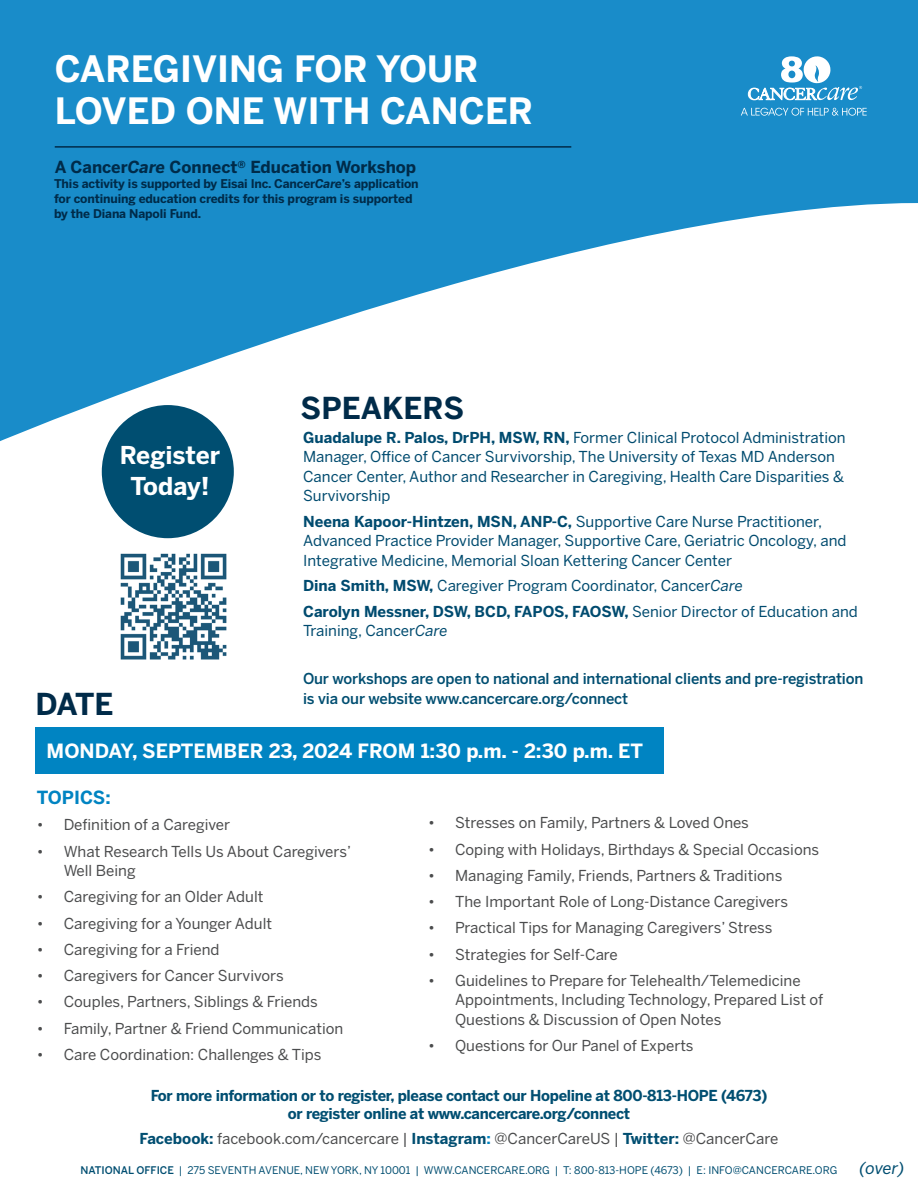
<style>
.page{position:relative;width:918px;height:1188px;background:#fff}
.page>*{position:absolute;margin:0;border:0;box-sizing:border-box;transform-origin:0 0}
.t1{font:700 36px/42px "Benton Sans";color:#fff}
.t2{font:700 30px "Benton Sans";color:#002b49}
.t3{font:700 24.45px "Benton Sans";color:#fff}
.Pa6{font:700 19.5px "Benton Sans";color:#fff}
.Leadder{font:700 18px "Benton Sans";color:#0084c2}
.Main_Intro{font:700 16.5px "Benton Sans";color:#002b49}
.Leadder-2{font:italic 16.5px "Benton Sans";color:#004e71}
.Leadder-3{font:15px/19.5px "Benton Sans";color:#4b4c4d}
.Pa6-2{font:15px/19.5px "Benton Sans";color:#004b6f}
.Leadder-4{font:700 15px/18px "Benton Sans";letter-spacing:-.02em;color:#004e71;text-align:center}
.Pa6-3{font:500 15px/19.5px "Benton Sans";letter-spacing:-.01em;color:#004e71}
.Leadder-5{font:700 12px/15px "Benton Sans";letter-spacing:-.01em;color:#002b49}
.t4{font:10.5px "Benton Sans";color:#004e71}
.s1{font-style:italic}
.s2{font-weight:700}
.s3{font-weight:700;color:#004e71}
.s4{font-weight:700;color:#0084c2}
.s5{font-weight:500}
</style>
<div class="page">
<svg style="left:0;top:0;width:918px;height:441px;fill:#198cc9"></svg>
<hr style="left:55px;top:146px;width:516px;height:2px;background:#002b49">
<div style="left:102px;top:405px;width:132px;height:133px;background:#004e71;border-radius:50%"></div>
<div style="left:35px;top:727px;width:629px;height:46px;background:#0084c2"></div>
<img style="left:120px;top:553px;width:107px;height:107px">
<svg style="left:741px;top:108px;width:126px;height:8px"></svg>
<svg style="left:748px;top:55px;width:114px;height:45px"></svg>
<p class="t1" style="left:55px;top:48px;width:480px">CAREGIVING FOR YOUR<br>LOVED ONE WITH CANCER</p>
<p class="Main_Intro" style="left:55px;top:158px;width:363px">A Cancer<span class="s1">Care</span> Connect<sup>®</sup> Education Workshop</p>
<p class="Leadder-5" style="left:54px;top:176px;width:366px">This activity is supported by Eisai Inc. Cancer<span class="s1">Care</span>’s application for continuing education credits for this program is supported by the Diana Napoli Fund.</p>
<p class="t3" style="left:120px;top:440px;width:102px">Register</p>
<p class="t3" style="left:130px;top:471px;width:81px">Today!</p>
<p class="t2" style="left:35px;top:686px;width:80px">DATE</p>
<p class="t2" style="left:301px;top:390px;width:165px">SPEAKERS</p>
<p class="Pa6-2" style="left:303px;top:427px;width:544px"><span class="s2">Guadalupe R. Palos, DrPH, MSW, RN,</span> Former Clinical Protocol Administration Manager, Office of Cancer Survivorship, The University of Texas MD Anderson Cancer Center, Author and Researcher in Caregiving, Health Care Disparities &amp; Survivorship</p>
<p class="Pa6-2" style="left:303px;top:511px;width:545px"><span class="s2">Neena Kapoor-Hintzen, MSN, ANP-C,</span> Supportive Care Nurse Practitioner,<br>Advanced Practice Provider Manager, Supportive Care, Geriatric Oncology, and<br>Integrative Medicine, Memorial Sloan Kettering Cancer Center</p>
<p class="Pa6-2" style="left:303px;top:576px;width:441px"><span class="s2">Dina Smith, MSW,</span> Caregiver Program Coordinator, Cancer<span class="s1">Care</span></p>
<p class="Pa6-2" style="left:303px;top:601px;width:556px"><span class="s2">Carolyn Messner, DSW, BCD, FAPOS, FAOSW,</span> Senior Director of Education and<br>Training, Cancer<span class="s1">Care</span></p>
<p class="Pa6-3" style="left:303px;top:669px;width:562px">Our workshops are open to national and international clients and pre-registration is via our website www.cancercare.org/connect</p>
<p class="Pa6" style="left:47px;top:739px;width:598px">MONDAY, SEPTEMBER 23, 2024 FROM 1:30 p.m. - 2:30 p.m. ET</p>
<p class="Leadder" style="left:37px;top:787px;width:76px">TOPICS:</p>
<p class="Leadder-3" style="left:37px;top:815px;width:195px">• Definition of a Caregiver</p>
<p class="Leadder-3" style="left:64px;top:841px;width:289px;text-indent:-27px">• What Research Tells Us About Caregivers’<br>Well Being</p>
<p class="Leadder-3" style="left:37px;top:887px;width:228px">• Caregiving for an Older Adult</p>
<p class="Leadder-3" style="left:37px;top:913px;width:237px">• Caregiving for a Younger Adult</p>
<p class="Leadder-3" style="left:37px;top:939px;width:184px">• Caregiving for a Friend</p>
<p class="Leadder-3" style="left:37px;top:966px;width:248px">• Caregivers for Cancer Survivors</p>
<p class="Leadder-3" style="left:37px;top:992px;width:283px">• Couples, Partners, Siblings &amp; Friends</p>
<p class="Leadder-3" style="left:37px;top:1018px;width:308px">• Family, Partner &amp; Friend Communication</p>
<p class="Leadder-3" style="left:37px;top:1044px;width:286px">• Care Coordination: Challenges &amp; Tips</p>
<p class="Leadder-3" style="left:428px;top:813px;width:322px">• Stresses on Family, Partners &amp; Loved Ones</p>
<p class="Leadder-3" style="left:428px;top:839px;width:393px">• Coping with Holidays, Birthdays &amp; Special Occasions</p>
<p class="Leadder-3" style="left:428px;top:865px;width:356px">• Managing Family, Friends, Partners &amp; Traditions</p>
<p class="Leadder-3" style="left:428px;top:892px;width:361px">• The Important Role of Long-Distance Caregivers</p>
<p class="Leadder-3" style="left:428px;top:918px;width:346px">• Practical Tips for Managing Caregivers’ Stress</p>
<p class="Leadder-3" style="left:428px;top:944px;width:191px">• Strategies for Self-Care</p>
<p class="Leadder-3" style="left:455px;top:970px;width:370px;text-indent:-27px">• Guidelines to Prepare for Telehealth/Telemedicine<br>Appointments, Including Technology, Prepared List of<br>Questions &amp; Discussion of Open Notes</p>
<p class="Leadder-3" style="left:428px;top:1036px;width:267px">• Questions for Our Panel of Experts</p>
<p class="Leadder-4" style="left:151px;top:1087px;width:618px">For more information or to register, please contact our Hopeline at 800-813-HOPE (4673) or register online at www.cancercare.org/connect</p>
<p class="Leadder-3" style="left:140px;top:1129px;width:640px"><span class="s3">Facebook:</span> facebook.com/cancercare | <span class="s3">Instagram</span><span class="s4">:</span> @CancerCareUS | <span class="s3">Twitter:</span> @CancerCare</p>
<p class="t4" style="left:81px;top:1164px;width:758px"><span class="s5">NATIONAL OFFICE</span> | 275 SEVENTH AVENUE, NEW YORK, NY 10001 | WWW.CANCERCARE.ORG | T: 800-813-HOPE (4673) | E: INFO@CANCERCARE.ORG</p>
<p class="Leadder-2" style="left:859px;top:1158px;width:47px">(over)</p>
</div>
